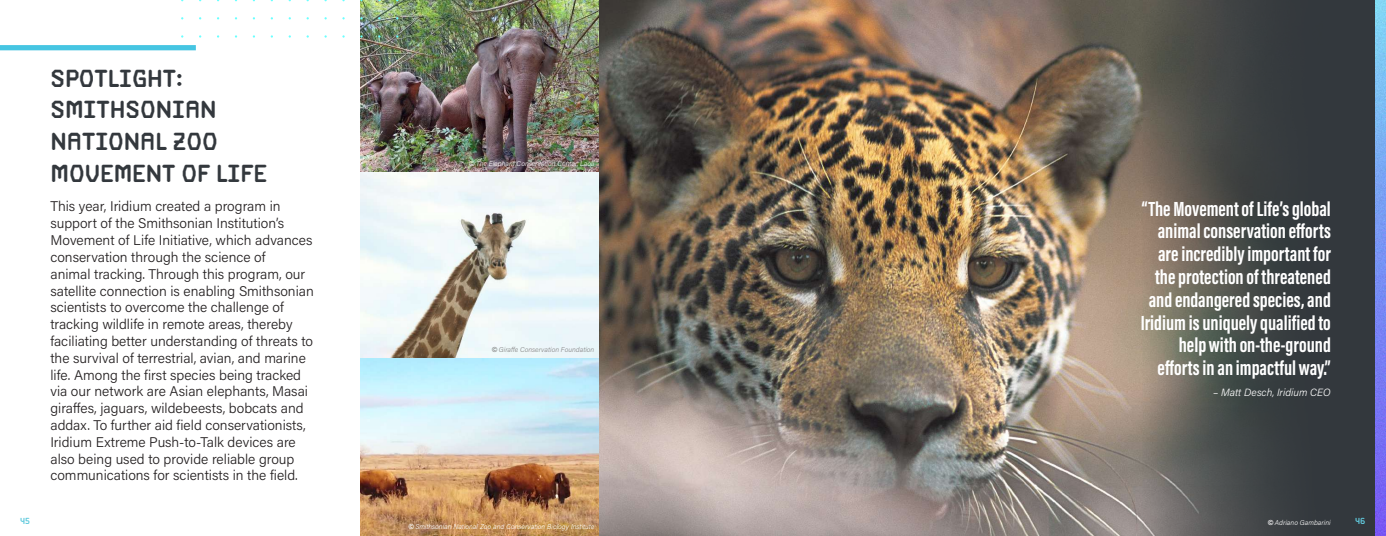
<style>
.page{position:relative;width:1386px;height:536px;background:#fff}
.page>*{position:absolute;margin:0;border:0;box-sizing:border-box;transform-origin:0 0}
.t1{font:24.5px/31.5px "Avro Gadro Regular";color:#33383d}
.t2{font:700 21px/22.8px "Acumin Pro Extra Cond";color:#fff;text-align:right}
.t3{font:300 14px/16.8px "Acumin Pro";color:#231f20}
.t4{font:10.5px "Acumin Variable Concept";color:#fff}
.t5{font:8.75px "Avro Gadro Regular";color:#61cadd}
.t6{font:7px "Acumin Variable Concept";color:#fff}
.t7{font:7px "Acumin Variable Concept";color:#858585}
.s1{font-family:"Arial";font-weight:700;font-style:italic}
</style>
<div class="page">
<img style="left:360px;top:0;width:782px;height:536px">
<svg style="left:1142px;top:0;width:234px;height:536px;background:#494b4a"></svg>
<div style="left:0;top:45px;width:196px;height:5px;background:#46c5e2"></div>
<img style="left:1376px;top:0;width:10px;height:536px">
<h1 class="t1" style="left:50px;top:63px;width:218px">SPOTLIGHT:<br>SMITHSONIAN<br>NATIONAL ZOO<br>MOVEMENT OF LIFE</h1>
<p class="t3" style="left:50px;top:197px;width:265px">This year, Iridium created a program in support of the Smithsonian Institution’s Movement of Life Initiative, which advances conservation through the science of<br>animal tracking. Through this program, our satellite connection is enabling Smithsonian scientists to overcome the challenge of tracking wildlife in remote areas, thereby faciliating better understanding of threats to the survival of terrestrial, avian, and marine life. Among the first species being tracked via our network are Asian elephants, Masai giraffes, jaguars, wildebeests, bobcats and addax. To further aid field conservationists, Iridium Extreme Push-to-Talk devices are also being used to provide reliable group communications for scientists in the field.</p>
<p class="t6" style="left:469px;top:159px;width:127px"><span class="s1">©</span> The Elephant Conservation Center, Laoli</p>
<p class="t7" style="left:492px;top:344px;width:104px"><span class="s1">©</span> Giraffe Conservation Foundation</p>
<h2 class="t2" style="left:1141px;top:197px;width:192px">“The Movement of Life’s global animal conservation efforts are incredibly important for the protection of threatened and endangered species, and<br>Iridium is uniquely qualified to help with on-the-ground efforts in an impactful way.”</h2>
<p class="t4" style="left:1213px;top:385px;width:119px">– Matt Desch, Iridium CEO</p>
<p class="t5" style="left:20px;top:516px;width:11px">45</p>
<p class="t5" style="left:1356px;top:516px;width:11px">46</p>
<p class="t6" style="left:1268px;top:517px;width:64px"><span class="s1">©</span> Adriano Gambarini</p>
<p class="t6" style="left:408px;top:521px;width:187px"><span class="s1">©</span> Smithsonian National Zoo and Conservation Biology Institute</p>
</div>
